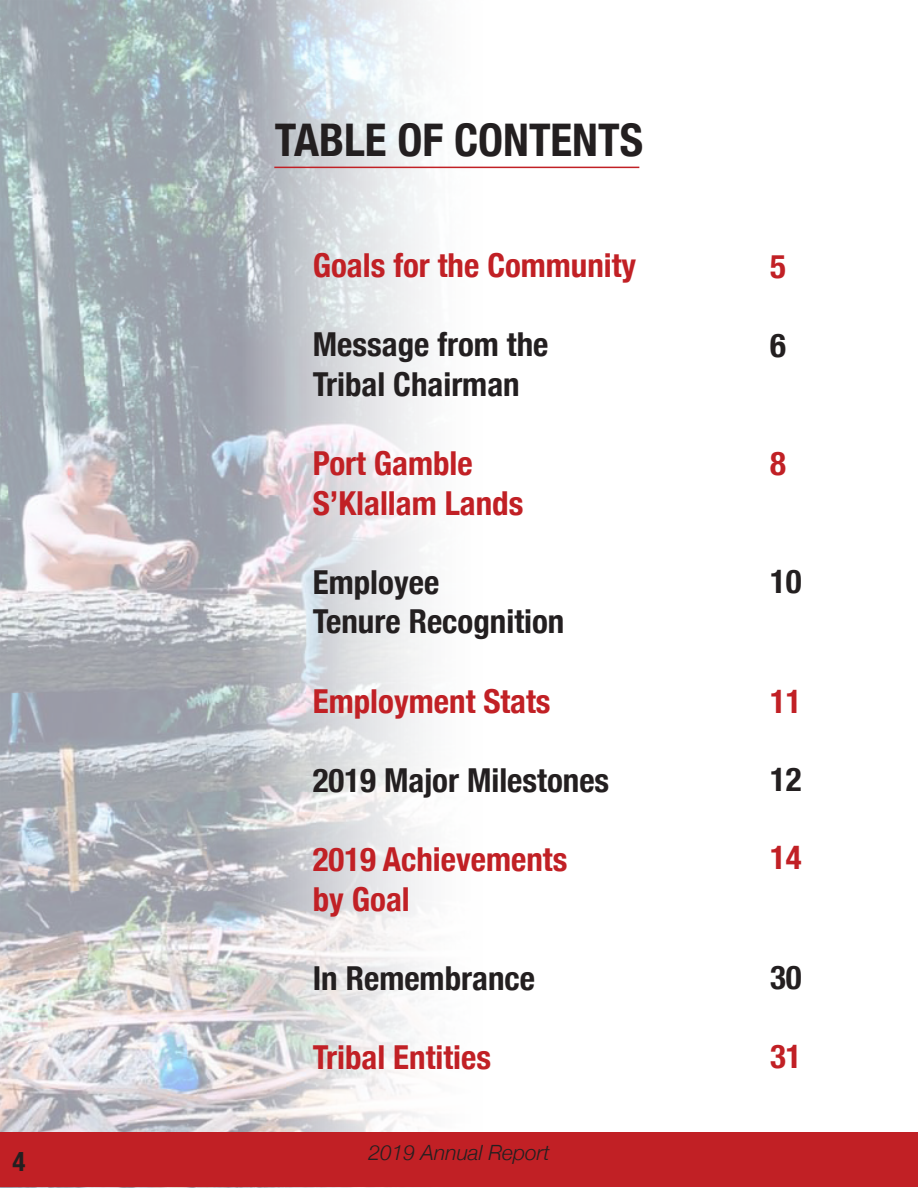
<style>
.page{position:relative;width:918px;height:1188px;background:#fff}
.page>*{position:absolute;margin:0;border:0;box-sizing:border-box;transform-origin:0 0}
.t1{font:700 condensed 45px "Helvetica Neue";color:#231f20}
.t2{font:700 condensed 33px "Helvetica Neue";color:#c12025}
.t3{font:700 condensed 33px "Helvetica Neue";color:#231f20}
.t4{font:700 condensed 27px "Helvetica Neue";color:#231f20}
.t5{font:italic 300 21px "Helvetica Neue";color:#231f20}
</style>
<div class="page">
<img style="left:0;top:0;width:513px;height:1188px">
<div style="left:0;top:1133px;width:918px;height:54px;background:#c12025"></div>
<hr style="left:274px;top:167px;width:365px;height:1px;background:#c12025">
<p class="t4" style="left:12px;top:1139px;width:14px">4</p>
<p class="t1" style="left:275px;top:102px;width:370px">TABLE OF CONTENTS</p>
<p class="t2" style="left:313px;top:238px;width:325px">Goals for the Community</p>
<p class="t2" style="left:770px;top:239px;width:17px">5</p>
<p class="t3" style="left:313px;top:317px;width:237px">Message from the</p>
<p class="t3" style="left:313px;top:357px;width:208px">Tribal Chairman</p>
<p class="t3" style="left:770px;top:317px;width:17px">6</p>
<p class="t2" style="left:313px;top:436px;width:161px">Port Gamble</p>
<p class="t2" style="left:313px;top:476px;width:212px">S’Klallam Lands</p>
<p class="t2" style="left:770px;top:436px;width:17px">8</p>
<p class="t3" style="left:313px;top:555px;width:128px">Employee</p>
<p class="t3" style="left:313px;top:594px;width:253px">Tenure Recognition</p>
<p class="t3" style="left:770px;top:553px;width:33px">10</p>
<p class="t2" style="left:313px;top:674px;width:239px">Employment Stats</p>
<p class="t2" style="left:770px;top:674px;width:33px">11</p>
<p class="t3" style="left:313px;top:753px;width:298px">2019 Major Milestones</p>
<p class="t3" style="left:770px;top:752px;width:33px">12</p>
<p class="t2" style="left:313px;top:832px;width:256px">2019 Achievements</p>
<p class="t2" style="left:313px;top:872px;width:99px">by Goal</p>
<p class="t2" style="left:770px;top:829px;width:33px">14</p>
<p class="t3" style="left:313px;top:951px;width:224px">In Remembrance</p>
<p class="t3" style="left:770px;top:950px;width:33px">30</p>
<p class="t2" style="left:313px;top:1030px;width:180px">Tribal Entities</p>
<p class="t2" style="left:770px;top:1029px;width:33px">31</p>
<p class="t5" style="left:368px;top:1136px;width:183px">2019 Annual Report</p>
</div>
